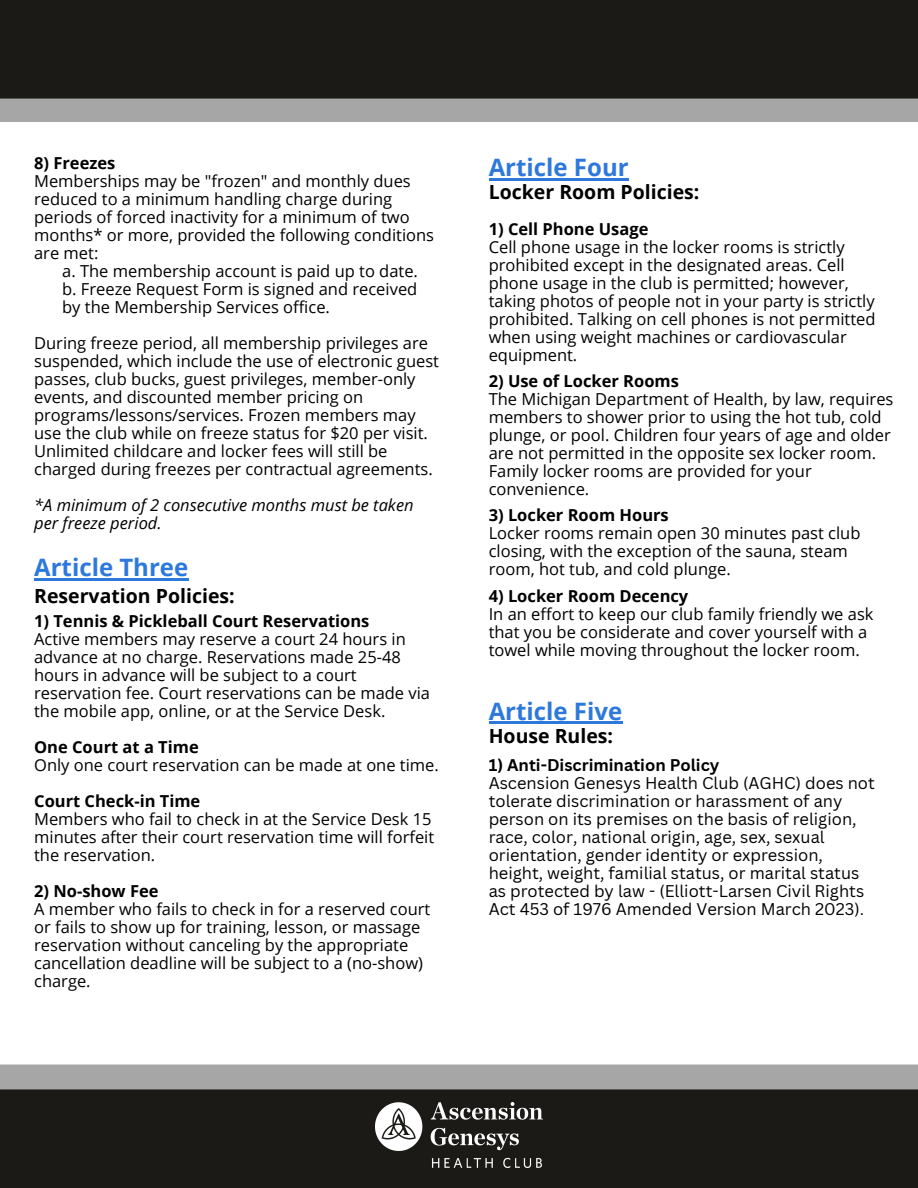
<style>
.page{position:relative;width:918px;height:1188px;background:#fff}
.page>*{position:absolute;margin:0;border:0;box-sizing:border-box;transform-origin:0 0}
.t1{font:700 24px "Open Sans";color:#2d78dd}
.t2{font:700 19.5px "Open Sans";color:#000}
.t3{font:16.5px/18px "Open Sans";color:#000}
.t4{font:16.5px/18px "Canva Sans";color:#000}
.t5{font:700 16.5px "Open Sans";color:#000}
.t6{font:italic 16.5px/18px "Open Sans";color:#000}
.t7{font:700 16.5px "Canva Sans";color:#000}
</style>
<div class="page">
<div style="left:0;top:0;width:918px;height:122px;background:#a6a6a6"></div>
<div style="left:0;top:0;width:918px;height:99px;background:#1c1a17"></div>
<div style="left:0;top:1064px;width:918px;height:124px;background:#a6a6a6"></div>
<div style="left:0;top:1089px;width:918px;height:99px;background:#1c1a17"></div>
<img style="left:375px;top:1103px;width:168px;height:64px">
<hr style="left:34px;top:578px;width:154px;height:2px;background:#2d78dd">
<hr style="left:489px;top:179px;width:140px;height:2px;background:#2d78dd">
<hr style="left:489px;top:722px;width:133px;height:2px;background:#2d78dd">
<p class="t5" style="left:34px;top:152px;width:83px">8) Freezes</p>
<p class="t3" style="left:34px;top:172px;width:402px">Memberships may be "frozen" and monthly dues reduced to a minimum handling charge during periods of forced inactivity for a minimum of two months* or more, provided the following conditions are met:</p>
<p class="t3" style="left:62px;top:262px;width:357px">a. The membership account is paid up to date.</p>
<p class="t3" style="left:62px;top:280px;width:357px">b. Freeze Request Form is signed and received by the Membership Services office.</p>
<p class="t3" style="left:34px;top:334px;width:406px">During freeze period, all membership privileges are suspended, which include the use of electronic guest passes, club bucks, guest privileges, member-only events, and discounted member pricing on programs/lessons/services. Frozen members may use the club while on freeze status for $20 per visit.<br>Unlimited childcare and locker fees will still be charged during freezes per contractual agreements.</p>
<p class="t6" style="left:34px;top:496px;width:381px">*A minimum of 2 consecutive months must be taken per freeze period.</p>
<p class="t1" style="left:34px;top:550px;width:156px">Article Three</p>
<p class="t2" style="left:34px;top:582px;width:202px">Reservation Policies:</p>
<p class="t5" style="left:34px;top:609px;width:337px">1) Tennis &amp; Pickleball Court Reservations</p>
<p class="t3" style="left:34px;top:630px;width:397px">Active members may reserve a court 24 hours in advance at no charge. Reservations made 25-48 hours in advance will be subject to a court reservation fee. Court reservations can be made via the mobile app, online, or at the Service Desk.</p>
<p class="t5" style="left:34px;top:735px;width:166px">One Court at a Time</p>
<p class="t3" style="left:34px;top:756px;width:406px">Only one court reservation can be made at one time.</p>
<p class="t5" style="left:34px;top:789px;width:168px">Court Check-in Time</p>
<p class="t3" style="left:34px;top:810px;width:402px">Members who fail to check in at the Service Desk 15 minutes after their court reservation time will forfeit the reservation.</p>
<p class="t5" style="left:34px;top:879px;width:126px">2) No-show Fee</p>
<p class="t3" style="left:34px;top:900px;width:398px">A member who fails to check in for a reserved court or fails to show up for training, lesson, or massage reservation without canceling by the appropriate cancellation deadline will be subject to a (no-show) charge.</p>
<p class="t1" style="left:489px;top:151px;width:141px">Article Four</p>
<p class="t2" style="left:489px;top:178px;width:212px">Locker Room Policies:</p>
<p class="t5" style="left:489px;top:217px;width:161px">1) Cell Phone Usage</p>
<p class="t3" style="left:489px;top:237px;width:388px">Cell phone usage in the locker rooms is strictly prohibited except in the designated areas. Cell phone usage in the club is permitted; however, taking photos of people not in your party is strictly prohibited. Talking on cell phones is not permitted when using weight machines or cardiovascular equipment.</p>
<p class="t5" style="left:489px;top:369px;width:192px">2) Use of Locker Rooms</p>
<p class="t3" style="left:489px;top:390px;width:406px">The Michigan Department of Health, by law, requires members to shower prior to using the hot tub, cold plunge, or pool. Children four years of age and older are not permitted in the opposite sex locker room.<br>Family locker rooms are provided for your convenience.</p>
<p class="t5" style="left:489px;top:504px;width:182px">3) Locker Room Hours</p>
<p class="t3" style="left:489px;top:524px;width:373px">Locker rooms remain open 30 minutes past club closing, with the exception of the sauna, steam room, hot tub, and cold plunge.</p>
<p class="t5" style="left:489px;top:584px;width:201px">4) Locker Room Decency</p>
<p class="t3" style="left:489px;top:604px;width:386px">In an effort to keep our club family friendly we ask that you be considerate and cover yourself with a towel while moving throughout the locker room.</p>
<p class="t1" style="left:489px;top:694px;width:135px">Article Five</p>
<p class="t2" style="left:489px;top:722px;width:126px">House Rules:</p>
<p class="t7" style="left:489px;top:753px;width:232px">1) Anti-Discrimination Policy</p>
<p class="t4" style="left:489px;top:773px;width:388px">Ascension Genesys Health Club (AGHC) does not tolerate discrimination or harassment of any person on its premises on the basis of religion, race, color, national origin, age, sex, sexual orientation, gender identity or expression, height, weight, familial status, or marital status as protected by law - (Elliott-Larsen Civil Rights Act 453 of 1976 Amended Version March 2023).</p>
</div>
